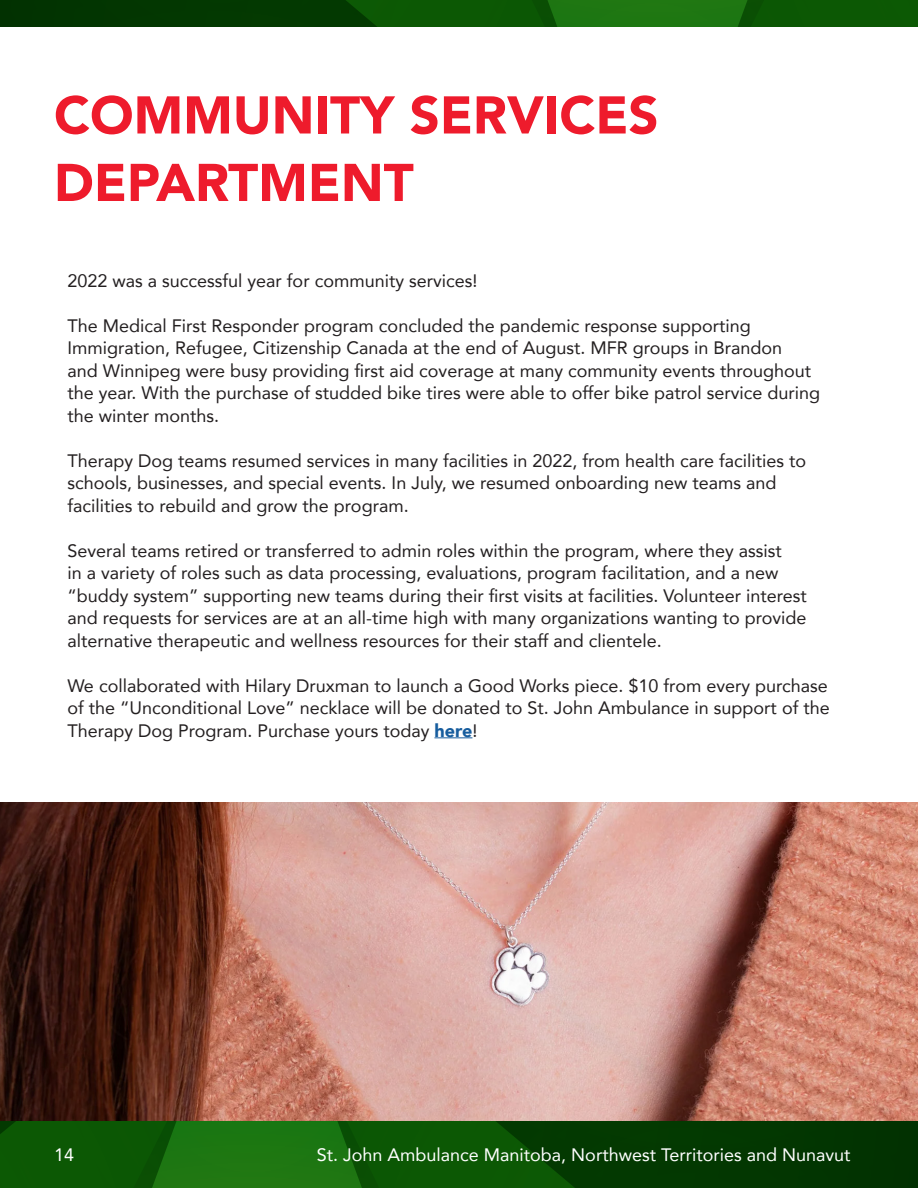
<style>
.page{position:relative;width:918px;height:1188px;background:#fff}
.page>*{position:absolute;margin:0;border:0;box-sizing:border-box;transform-origin:0 0}
.t1{font:900 52.5px "Avenir";color:#ee1b2c}
.t2{font:18px/22.5px "Avenir";color:#231f20}
.t3{font:18px "Avenir";color:#fff}
.s1{font-weight:900;color:#175d9e}
</style>
<div class="page">
<svg style="left:0;top:1120px;width:918px;height:68px;background:#0d5007"></svg>
<svg style="left:0;top:0;width:918px;height:27px;background:#0b5005"></svg>
<img style="left:0;top:803px;width:918px;height:317px">
<hr style="left:434px;top:737px;width:38px;height:1px;background:#175d9e">
<p class="t1" style="left:54px;top:70px;width:606px">COMMUNITY SERVICES</p>
<p class="t1" style="left:54px;top:138px;width:361px">DEPARTMENT</p>
<p class="t2" style="left:68px;top:268px;width:411px">2022 was a successful year for community services!</p>
<p class="t2" style="left:68px;top:313px;width:685px">The Medical First Responder program concluded the pandemic response supporting</p>
<p class="t2" style="left:68px;top:336px;width:716px">Immigration, Refugee, Citizenship Canada at the end of August. MFR groups in Brandon</p>
<p class="t2" style="left:68px;top:358px;width:754px">and Winnipeg were busy providing first aid coverage at many community events throughout the year. With the purchase of studded bike tires were able to offer bike patrol service during the winter months.</p>
<p class="t2" style="left:68px;top:448px;width:740px">Therapy Dog teams resumed services in many facilities in 2022, from health care facilities to schools, businesses, and special events. In July, we resumed onboarding new teams and</p>
<p class="t2" style="left:68px;top:493px;width:343px">facilities to rebuild and grow the program.</p>
<p class="t2" style="left:68px;top:538px;width:716px">Several teams retired or transferred to admin roles within the program, where they assist</p>
<p class="t2" style="left:68px;top:561px;width:713px">in a variety of roles such as data processing, evaluations, program facilitation, and a new</p>
<p class="t2" style="left:68px;top:583px;width:741px;text-align:justify">“buddy system” supporting new teams during their first visits at facilities. Volunteer interest and requests for services are at an all-time high with many organizations wanting to provide alternative therapeutic and wellness resources for their staff and clientele.</p>
<p class="t2" style="left:68px;top:673px;width:764px;text-align:justify">We collaborated with Hilary Druxman to launch a Good Works piece. $10 from every purchase of the “Unconditional Love” necklace will be donated to St. John Ambulance in support of the Therapy Dog Program. Purchase yours today <span class="s1">here</span>!</p>
<p class="t3" style="left:54px;top:1140px;width:22px">14</p>
<p class="t3" style="left:317px;top:1140px;width:535px">St. John Ambulance Manitoba, Northwest Territories and Nunavut</p>
</div>
